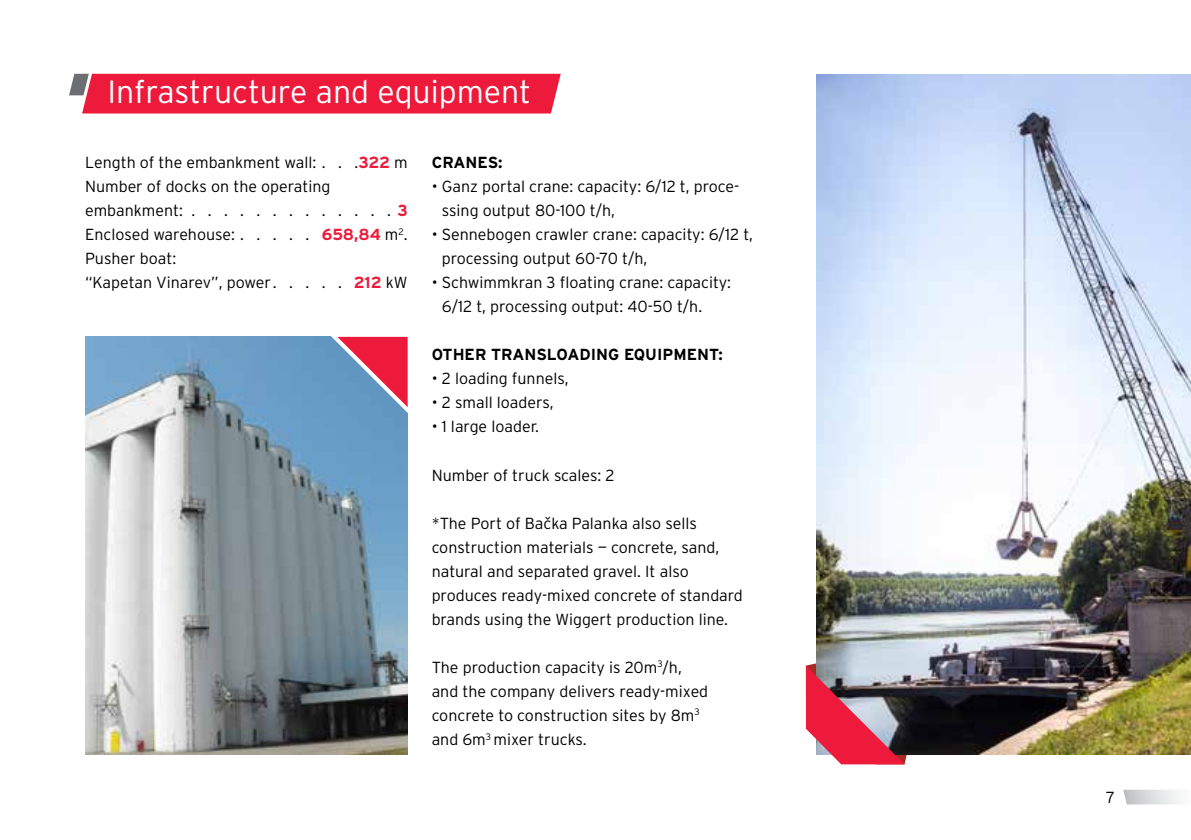
<style>
.page{position:relative;width:1191px;height:840px;background:#fff}
.page>*{position:absolute;margin:0;border:0;box-sizing:border-box;transform-origin:0 0}
.t1{font:300 32px "Interstate Yu";color:#fff}
.t2{font:300 16px/24px "Interstate Yu";color:#000}
.t3{font:700 16px "Interstate Yu";color:#000}
.t4{font:700 16px "Interstate Yu";letter-spacing:-.01em;color:#ed1a3b}
.s1{font-weight:300;color:#000}
</style>
<div class="page">
<div style="left:69px;top:74px;width:492px;height:39px;background:#ed1a3b"></div>
<img style="left:816px;top:74px;width:375px;height:680px">
<img style="left:85px;top:336px;width:323px;height:418px">
<svg style="left:805px;top:656px;width:108px;height:108px;background:#b56b7c"></svg>
<svg style="left:323px;top:336px;width:85px;height:85px;background:#9d7397"></svg>
<svg style="left:1123px;top:789px;width:57px;height:15px"></svg>
<h1 class="t1" style="left:108px;top:73px;width:425px">Infrastructure and equipment</h1>
<p class="t2" style="left:85px;top:150px;width:233px">Length of the embankment wall:</p>
<p class="t4" style="left:359px;top:153px;width:51px">322 <span class="s1">m</span></p>
<p class="t2" style="left:85px;top:174px;width:247px">Number of docks on the operating embankment:</p>
<p class="t4" style="left:397px;top:201px;width:12px">3</p>
<p class="t2" style="left:85px;top:222px;width:151px">Enclosed warehouse:</p>
<p class="t4" style="left:322px;top:225px;width:87px">658,84 <span class="s1">m</span><sup>2</sup><span class="s1">.</span></p>
<p class="t2" style="left:85px;top:246px;width:187px">Pusher boat:<br>“Kapetan Vinarev”, power</p>
<p class="t4" style="left:354px;top:273px;width:55px">212 <span class="s1">kW</span></p>
<p class="t3" style="left:432px;top:153px;width:23px">CRANES</p>
<p class="t3" style="left:498px;top:153px;width:6px">:</p>
<p class="t2" style="left:442px;top:174px;width:299px;text-indent:-10px">• Ganz portal crane: capacity: 6/12 t, proce&shy;ssing output 80-100 t/h,</p>
<p class="t2" style="left:442px;top:222px;width:313px;text-indent:-10px">• Sennebogen crawler crane: capacity: 6/12 t, processing output 60-70 t/h,</p>
<p class="t2" style="left:442px;top:270px;width:291px;text-indent:-10px">• Schwimmkran 3 floating crane: capacity:<br>6/12 t, processing output: 40-50 t/h.</p>
<p class="t3" style="left:432px;top:345px;width:71px">OTHER TRANSLOADING</p>
<p class="t3" style="left:624px;top:345px;width:45px">EQUIPMENT</p>
<p class="t3" style="left:718px;top:345px;width:6px">:</p>
<p class="t2" style="left:432px;top:366px;width:138px">• 2 loading funnels,</p>
<p class="t2" style="left:432px;top:390px;width:123px">• 2 small loaders,</p>
<p class="t2" style="left:432px;top:414px;width:109px">• 1 large loader.</p>
<p class="t2" style="left:432px;top:462px;width:184px">Number of truck scales: 2</p>
<p class="t2" style="left:432px;top:510px;width:313px">*The Port of Bačka Palanka also sells construction materials — concrete, sand, natural and separated gravel. It also produces ready-mixed concrete of standard brands using the Wiggert production line.</p>
<p class="t2" style="left:432px;top:654px;width:278px">The production capacity is 20m<sup>3</sup>/h, and the company delivers ready-mixed concrete to construction sites by 8m<sup>3 </sup>and 6m<sup>3</sup> mixer trucks.</p>
<p class="t2" style="left:1106px;top:784px;width:10px">7</p>
</div>
